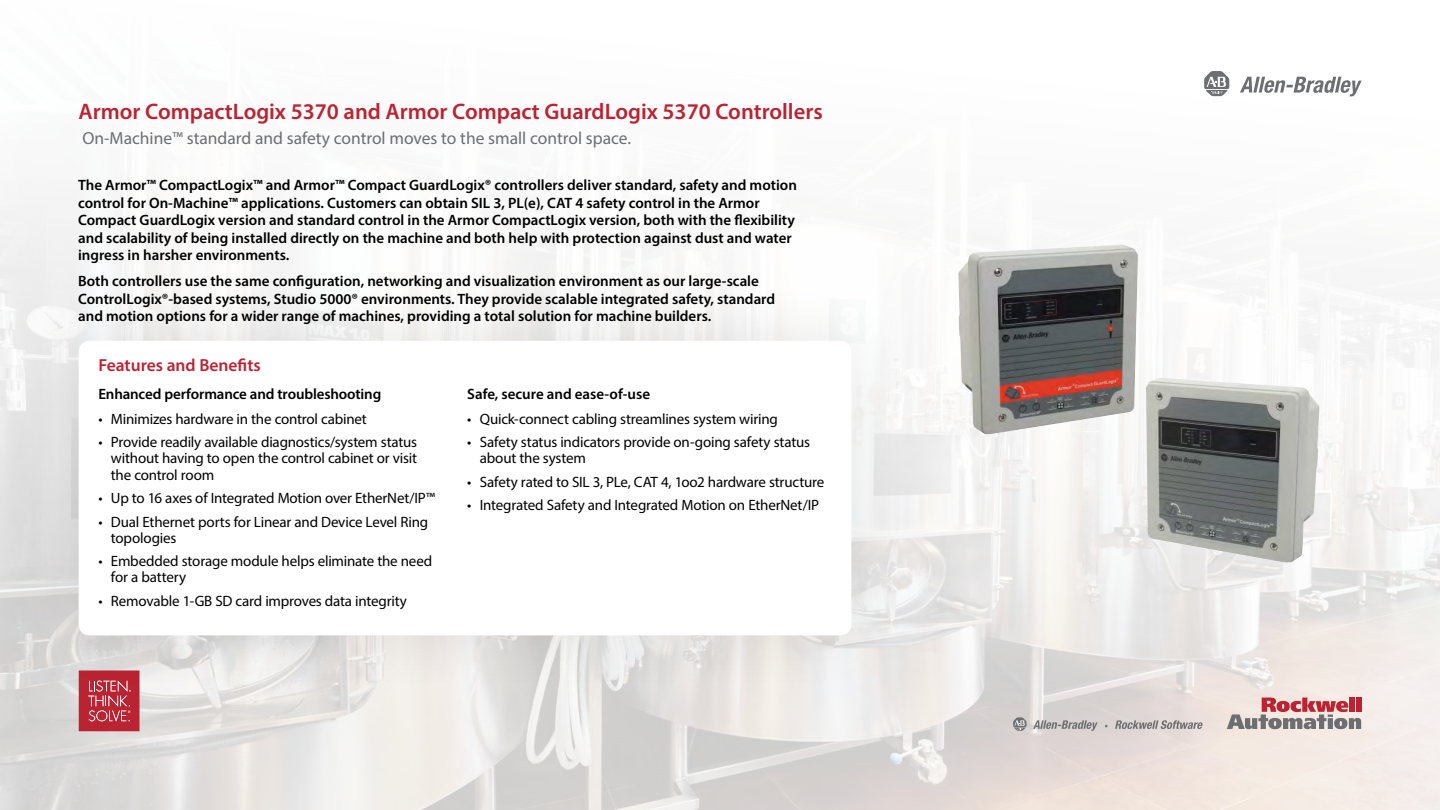
<style>
.page{position:relative;width:1440px;height:810px;background:#fff}
.page>*{position:absolute;margin:0;border:0;box-sizing:border-box;transform-origin:0 0}
.t1{font:600 22.5px "Myriad Pro";color:#bb2332}
.t2{font:17.5px "Myriad Pro";color:#6d6e71}
.t3{font:600 17.5px "Myriad Pro";color:#bb2332}
.t4{font:600 15px/17.5px "Myriad Pro";color:#000}
.t5{font:15px/16.2px "Myriad Pro";letter-spacing:-.015em;color:#000}
</style>
<div class="page">
<img style="left:0;top:76px;width:1440px;height:734px">
<svg style="left:1204px;top:71px;width:25px;height:25px"></svg>
<svg style="left:1240px;top:77px;width:121px;height:19px"></svg>
<svg style="left:1013px;top:717px;width:14px;height:14px"></svg>
<svg style="left:1033px;top:720px;width:65px;height:11px"></svg>
<svg style="left:1115px;top:720px;width:88px;height:9px"></svg>
<svg style="left:1227px;top:698px;width:134px;height:31px;background:#c19f9f"></svg>
<div style="left:1350px;top:698px;width:5px;height:14px;background:#bb2332"></div>
<div style="left:1356px;top:698px;width:5px;height:14px;background:#bb2332"></div>
<svg style="left:79px;top:699px;width:60px;height:32px;background:#c03946"></svg>
<div style="left:16px;top:277px;width:899px;height:422px;background:#000;opacity:.1"></div>
<div style="left:79px;top:341px;width:772px;height:294px;background:#fff;border-radius:11px"></div>
<img style="left:1023px;top:245px;width:97px;height:5px">
<img style="left:1146px;top:378px;width:16px;height:36px">
<h1 class="t1" style="left:79px;top:97px;width:746px">Armor CompactLogix 5370 and Armor Compact GuardLogix 5370 Controllers</h1>
<p class="t2" style="left:82px;top:127px;width:550px">On-Machine™ standard and safety control moves to the small control space.</p>
<p class="t4" style="left:78px;top:176px;width:720px">The Armor™ CompactLogix™ and Armor™ Compact GuardLogix® controllers deliver standard, safety and motion control for On-Machine™ applications. Customers can obtain SIL 3, PL(e), CAT 4 safety control in the Armor Compact GuardLogix version and standard control in the Armor CompactLogix version, both with the flexibility and scalability of being installed directly on the machine and both help with protection against dust and water ingress in harsher environments.</p>
<p class="t4" style="left:78px;top:272px;width:699px">Both controllers use the same configuration, networking and visualization environment as our large-scale<br>ControlLogix®-based systems, Studio 5000® environments. They provide scalable integrated safety, standard and motion options for a wider range of machines, providing a total solution for machine builders.</p>
<p class="t3" style="left:98px;top:354px;width:164px">Features and Benefits</p>
<p class="t4" style="left:98px;top:385px;width:284px">Enhanced performance and troubleshooting</p>
<p class="t5" style="left:98px;top:410px;width:270px">• Minimizes hardware in the control cabinet</p>
<p class="t5" style="left:111px;top:434px;width:308px;text-align:justify;text-indent:-13px">• Provide readily available diagnostics/system status without having to open the control cabinet or visit the control room</p>
<p class="t5" style="left:98px;top:490px;width:338px">• Up to 16 axes of Integrated Motion over EtherNet/IP™</p>
<p class="t5" style="left:111px;top:513px;width:319px;text-indent:-13px">• Dual Ethernet ports for Linear and Device Level Ring topologies</p>
<p class="t5" style="left:111px;top:553px;width:323px;text-indent:-13px">• Embedded storage module helps eliminate the need for a battery</p>
<p class="t5" style="left:98px;top:592px;width:310px">• Removable 1-GB SD card improves data integrity</p>
<p class="t4" style="left:467px;top:384px;width:184px">Safe, secure and ease-of-use</p>
<p class="t5" style="left:467px;top:410px;width:312px">• Quick-connect cabling streamlines system wiring</p>
<p class="t5" style="left:480px;top:434px;width:332px;text-indent:-13px">• Safety status indicators provide on-going safety status about the system</p>
<p class="t5" style="left:467px;top:473px;width:359px">• Safety rated to SIL 3, PLe, CAT 4, 1oo2 hardware structure</p>
<p class="t5" style="left:467px;top:497px;width:353px">• Integrated Safety and Integrated Motion on EtherNet/IP</p>
</div>
